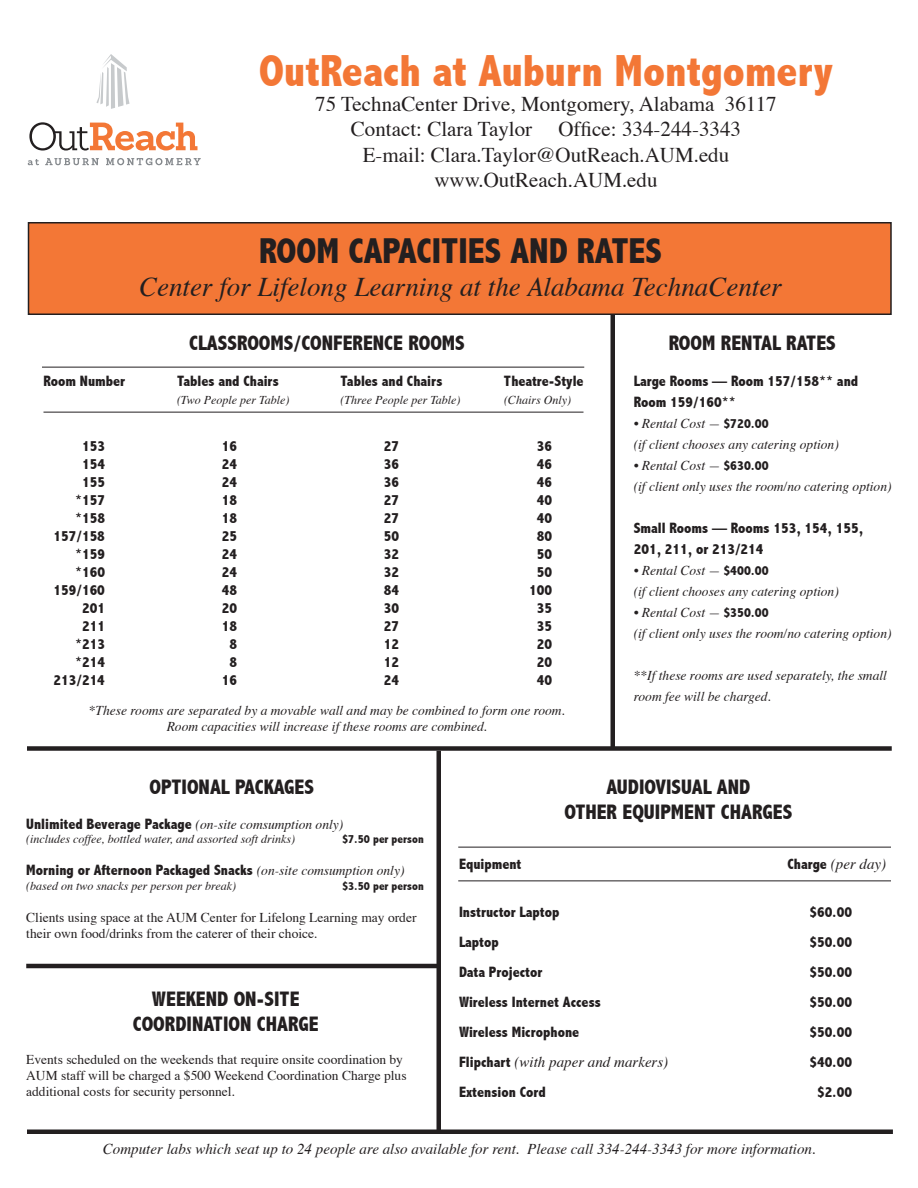
<style>
.page{position:relative;width:918px;height:1188px;background:#fff}
.page>*{position:absolute;margin:0;border:0;box-sizing:border-box;transform-origin:0 0}
.t1{font:800 condensed 45px "Abadi";color:#f37736}
.t2{font:800 condensed 36px "Abadi";color:#231f20}
.t3{font:italic 27px "Times";color:#231f20}
.t4{font:21px/25.2px "Times";color:#231f20}
.t5{font:800 condensed 21px/25.2px "Abadi";color:#231f20;text-align:center}
.t6{font:800 condensed 15px/21px "Abadi";color:#231f20}
.t7{font:italic 15px "Times";color:#231f20}
.t8{font:italic 13.5px/21px "Times";color:#231f20}
.t9{font:13.5px/16.2px "Times";color:#231f20}
.t10{font:italic 12px "Times";color:#231f20}
.t11{font:800 condensed 12px "Abadi";color:#231f20}
.s1{font-family:"Abadi";font-weight:800;font-style:normal;font-stretch:condensed}
.s2{font-family:"Times";font-weight:400;font-style:italic;font-stretch:normal;font-size:13.5px}
</style>
<div class="page">
<div style="left:28px;top:223px;width:863px;height:91px;background:#f37736"></div>
<div style="left:28px;top:222px;width:864px;height:93px;border:2px solid #231f20"></div>
<svg style="left:28px;top:159px;width:11px;height:6px"></svg>
<svg style="left:45px;top:158px;width:54px;height:7px"></svg>
<svg style="left:106px;top:158px;width:95px;height:7px"></svg>
<svg style="left:29px;top:122px;width:168px;height:29px"></svg>
<svg style="left:96px;top:54px;width:34px;height:55px"></svg>
<div style="left:27px;top:746px;width:865px;height:5px;background:#231f20"></div>
<div style="left:436px;top:751px;width:5px;height:382px;background:#231f20"></div>
<div style="left:610px;top:314px;width:5px;height:436px;background:#231f20"></div>
<hr style="left:26px;top:964px;width:414px;height:4px;background:#231f20">
<hr style="left:27px;top:1130px;width:866px;height:4px;background:#231f20">
<hr style="left:42px;top:367px;width:542px;height:1px;background:#231f20">
<hr style="left:44px;top:412px;width:540px;height:1px;background:#231f20">
<hr style="left:458px;top:880px;width:433px;height:1px;background:#231f20">
<hr style="left:458px;top:847px;width:433px;height:1px;background:#231f20">
<h1 class="t1" style="left:259px;top:45px;width:575px">OutReach at Auburn Montgomery</h1>
<h3 class="t4" style="left:351px;top:90px;width:427px;text-indent:-36px">75 TechnaCenter Drive, Montgomery, Alabama 36117<br>Contact: Clara Taylor</h3>
<h3 class="t4" style="left:558px;top:115px;width:184px">Office: 334-244-3343</h3>
<h3 class="t4" style="left:363px;top:140px;width:368px">E-mail: Clara.Taylor@OutReach.AUM.edu</h3>
<h3 class="t4" style="left:434px;top:165px;width:225px">www.OutReach.AUM.edu</h3>
<h2 class="t2" style="left:259px;top:230px;width:404px">Room Capacities and Rates</h2>
<h3 class="t3" style="left:139px;top:262px;width:644px">Center for Lifelong Learning at the Alabama TechnaCenter</h3>
<h3 class="t5" style="left:189px;top:330px;width:277px">Classrooms/Conference Rooms</h3>
<p class="t6" style="left:44px;top:370px;width:112px">Room Number T</p>
<p class="t6" style="left:183px;top:370px;width:133px">ables and Chairs T</p>
<p class="t6" style="left:347px;top:370px;width:131px">ables and Chairs T</p>
<p class="t6" style="left:511px;top:370px;width:74px">heatre-Style</p>
<p class="t10" style="left:177px;top:389px;width:114px">(Two People per Table)</p>
<p class="t10" style="left:340px;top:389px;width:122px">(Three People per Table)</p>
<p class="t10" style="left:504px;top:389px;width:68px">(Chairs Only)</p>
<p class="t6" style="left:82px;top:435px;width:24px">153</p>
<p class="t6" style="left:222px;top:435px;width:17px">16</p>
<p class="t6" style="left:384px;top:435px;width:17px">27</p>
<p class="t6" style="left:537px;top:435px;width:17px">36</p>
<p class="t6" style="left:82px;top:453px;width:24px">154</p>
<p class="t6" style="left:222px;top:453px;width:17px">24</p>
<p class="t6" style="left:384px;top:453px;width:17px">36</p>
<p class="t6" style="left:537px;top:453px;width:17px">46</p>
<p class="t6" style="left:82px;top:471px;width:24px">155</p>
<p class="t6" style="left:222px;top:471px;width:17px">24</p>
<p class="t6" style="left:384px;top:471px;width:17px">36</p>
<p class="t6" style="left:537px;top:471px;width:17px">46</p>
<p class="t6" style="left:75px;top:489px;width:31px">*157</p>
<p class="t6" style="left:222px;top:489px;width:17px">18</p>
<p class="t6" style="left:384px;top:489px;width:17px">27</p>
<p class="t6" style="left:537px;top:489px;width:17px">40</p>
<p class="t6" style="left:75px;top:507px;width:31px">*158</p>
<p class="t6" style="left:222px;top:507px;width:17px">18</p>
<p class="t6" style="left:384px;top:507px;width:17px">27</p>
<p class="t6" style="left:537px;top:507px;width:17px">40</p>
<p class="t6" style="left:53px;top:525px;width:53px">157/158</p>
<p class="t6" style="left:222px;top:525px;width:17px">25</p>
<p class="t6" style="left:384px;top:525px;width:17px">50</p>
<p class="t6" style="left:537px;top:525px;width:17px">80</p>
<p class="t6" style="left:75px;top:543px;width:31px">*159</p>
<p class="t6" style="left:222px;top:543px;width:17px">24</p>
<p class="t6" style="left:384px;top:543px;width:17px">32</p>
<p class="t6" style="left:537px;top:543px;width:17px">50</p>
<p class="t6" style="left:75px;top:561px;width:31px">*160</p>
<p class="t6" style="left:222px;top:561px;width:17px">24</p>
<p class="t6" style="left:384px;top:561px;width:17px">32</p>
<p class="t6" style="left:537px;top:561px;width:17px">50</p>
<p class="t6" style="left:53px;top:579px;width:53px">159/160</p>
<p class="t6" style="left:222px;top:579px;width:17px">48</p>
<p class="t6" style="left:384px;top:579px;width:17px">84</p>
<p class="t6" style="left:529px;top:579px;width:24px">100</p>
<p class="t6" style="left:82px;top:597px;width:24px">201</p>
<p class="t6" style="left:222px;top:597px;width:17px">20</p>
<p class="t6" style="left:384px;top:597px;width:17px">30</p>
<p class="t6" style="left:537px;top:597px;width:17px">35</p>
<p class="t6" style="left:82px;top:615px;width:24px">211</p>
<p class="t6" style="left:222px;top:615px;width:17px">18</p>
<p class="t6" style="left:384px;top:615px;width:17px">27</p>
<p class="t6" style="left:537px;top:615px;width:17px">35</p>
<p class="t6" style="left:75px;top:633px;width:31px">*213</p>
<p class="t6" style="left:229px;top:633px;width:9px">8</p>
<p class="t6" style="left:384px;top:633px;width:17px">12</p>
<p class="t6" style="left:537px;top:633px;width:17px">20</p>
<p class="t6" style="left:75px;top:651px;width:31px">*214</p>
<p class="t6" style="left:229px;top:651px;width:9px">8</p>
<p class="t6" style="left:384px;top:651px;width:17px">12</p>
<p class="t6" style="left:537px;top:651px;width:17px">20</p>
<p class="t6" style="left:53px;top:669px;width:53px">213/214</p>
<p class="t6" style="left:222px;top:669px;width:17px">16</p>
<p class="t6" style="left:384px;top:669px;width:17px">24</p>
<p class="t6" style="left:537px;top:669px;width:17px">40</p>
<p class="t8" style="left:89px;top:702px;width:478px;line-height:16.2px;text-align:center">*These rooms are separated by a movable wall and may be combined to form one room.<br>Room capacities will increase if these rooms are combined.</p>
<h3 class="t5" style="left:669px;top:330px;width:169px">Room Rental Rates</h3>
<p class="t6" style="left:634px;top:371px;width:226px">Large Rooms — Room 157/158** and<br>Room 159/160**</p>
<p class="t8" style="left:634px;top:412px;width:207px">• Rental Cost — <span class="s1">$720.00<br></span>(if client chooses any catering option)</p>
<p class="t8" style="left:634px;top:454px;width:259px">• Rental Cost — <span class="s1">$630.00<br></span>(if client only uses the room/no catering option)</p>
<p class="t6" style="left:634px;top:518px;width:231px">Small Rooms — Rooms 153, 154, 155,<br>201, 211, or 213/214</p>
<p class="t8" style="left:634px;top:559px;width:207px">• Rental Cost — <span class="s1">$400.00<br></span>(if client chooses any catering option)</p>
<p class="t8" style="left:634px;top:601px;width:259px">• Rental Cost — <span class="s1">$350.00<br></span>(if client only uses the room/no catering option)</p>
<p class="t8" style="left:634px;top:664px;width:255px">**If these rooms are used separately, the small room fee will be charged.</p>
<h3 class="t5" style="left:149px;top:774px;width:166px">Optional Packages</h3>
<p class="t6" style="left:26px;top:813px;width:319px">Unlimited Beverage Package <span class="s2">(on-site comsumption only)</span></p>
<p class="t10" style="left:26px;top:828px;width:270px">(includes coffee, bottled water, and assorted soft drinks)</p>
<p class="t11" style="left:343px;top:832px;width:83px">$7.50 per person</p>
<p class="t6" style="left:26px;top:860px;width:380px">Morning or Afternoon Packaged Snacks <span class="s2">(on-site comsumption only)</span></p>
<p class="t10" style="left:26px;top:875px;width:211px">(based on two snacks per person per break)</p>
<p class="t11" style="left:343px;top:879px;width:83px">$3.50 per person</p>
<p class="t9" style="left:26px;top:908px;width:392px">Clients using space at the AUM Center for Lifelong Learning may order their own food/drinks from the caterer of their choice.</p>
<h3 class="t5" style="left:133px;top:986px;width:187px">Weekend On-site<br>Coordination Charge</h3>
<p class="t9" style="left:26px;top:1050px;width:382px">Events scheduled on the weekends that require onsite coordination by<br>AUM staff will be charged a $500 Weekend Coordination Charge plus additional costs for security personnel.</p>
<h3 class="t5" style="left:564px;top:774px;width:229px">Audiovisual and<br>Other Equipment Charges</h3>
<p class="t6" style="left:459px;top:853px;width:64px">Equipment</p>
<p class="t7" style="left:788px;top:850px;width:100px"><span class="s1">Charge</span> (per day)</p>
<p class="t6" style="left:459px;top:901px;width:102px">Instructor Laptop</p>
<p class="t6" style="left:810px;top:901px;width:44px">$60.00</p>
<p class="t6" style="left:459px;top:931px;width:41px">Laptop</p>
<p class="t6" style="left:810px;top:931px;width:44px">$50.00</p>
<p class="t6" style="left:459px;top:961px;width:85px">Data Projector</p>
<p class="t6" style="left:810px;top:961px;width:44px">$50.00</p>
<p class="t6" style="left:459px;top:991px;width:143px">Wireless Internet Access</p>
<p class="t6" style="left:810px;top:991px;width:44px">$50.00</p>
<p class="t6" style="left:459px;top:1021px;width:122px">Wireless Microphone</p>
<p class="t6" style="left:810px;top:1021px;width:44px">$50.00</p>
<p class="t7" style="left:459px;top:1048px;width:211px"><span class="s1">Flipchart</span> (with paper and markers)</p>
<p class="t6" style="left:810px;top:1051px;width:44px">$40.00</p>
<p class="t6" style="left:459px;top:1081px;width:88px">Extension Cord</p>
<p class="t6" style="left:818px;top:1081px;width:36px">$2.00</p>
<p class="t7" style="left:103px;top:1136px;width:714px">Computer labs which seat up to 24 people are also available for rent. Please call 334-244-3343 for more information.</p>
</div>
